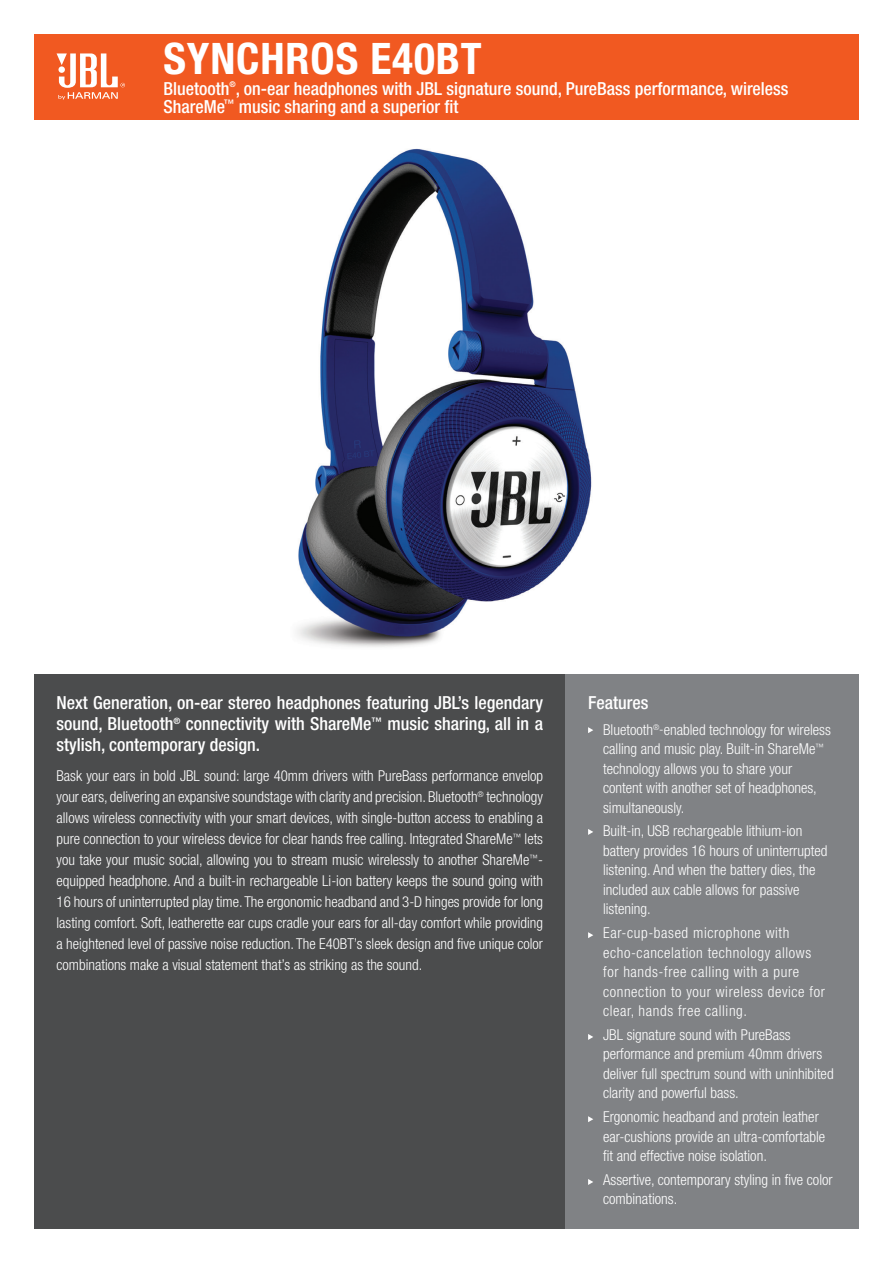
<style>
.page{position:relative;width:893px;height:1263px;background:#fff}
.page>*{position:absolute;margin:0;border:0;box-sizing:border-box;transform-origin:0 0}
.t1{font:700 condensed 43.5px "Helvetica Neue LT Pro";letter-spacing:.02em;color:#fff}
.t2{font:500 condensed 18px/21px "Helvetica Neue LT Pro";color:#fff;text-align:justify}
.t3{font:300 condensed 15px/19.5px "Helvetica Neue LT Pro";color:#fff}
.t4{font:300 condensed 15px/19.5px "Helvetica Neue LT Pro";letter-spacing:.04em;color:#fff}
.t5{font:500 condensed 7.8px "Helvetica Neue LT Pro";color:#fff}
.s1{font-size:13.5px}
</style>
<div class="page">
<img style="left:297px;top:148px;width:295px;height:499px">
<div style="left:34px;top:34px;width:825px;height:85px;background:#f15921"></div>
<svg style="left:57px;top:53px;width:68px;height:47px"></svg>
<div style="left:34px;top:674px;width:532px;height:555px;background:#4b4c4d"></div>
<div style="left:566px;top:674px;width:293px;height:555px;background:#808285"></div>
<svg style="left:588px;top:727px;width:5px;height:6px"></svg>
<svg style="left:588px;top:829px;width:5px;height:6px"></svg>
<svg style="left:588px;top:932px;width:5px;height:6px"></svg>
<svg style="left:588px;top:1034px;width:5px;height:6px"></svg>
<svg style="left:588px;top:1116px;width:5px;height:6px"></svg>
<svg style="left:588px;top:1179px;width:5px;height:6px"></svg>
<p class="t1" style="left:163px;top:32px;width:320px">SYNCHROS E40BT</p>
<p class="t2" style="left:163px;top:77px;width:627px">Bluetooth , on-ear headphones with JBL signature sound, PureBass performance, wireless</p>
<p class="t5" style="left:229px;top:80px;width:8px">®</p>
<p class="t2" style="left:163px;top:95px;width:297px">ShareMe<sup>™</sup> music sharing and a superior fit</p>
<p class="t2" style="left:57px;top:692px;width:488px">Next Generation, on-ear stereo headphones featuring JBL’s legendary sound, Bluetooth<sup>®</sup> connectivity with ShareMe<sup>™</sup> music sharing, all in a stylish, contemporary design.</p>
<p class="t3" style="left:57px;top:765px;width:488px;line-height:21px;text-align:justify">Bask your ears in bold JBL sound: large 40mm drivers with PureBass performance envelop your ears, delivering an expansive soundstage with clarity and precision. Bluetooth<sup>®</sup> technology allows wireless connectivity with your smart devices, with single-button access to enabling a pure connection to your wireless device for clear hands free calling. Integrated ShareMe<sup>™</sup> lets you take your music social, allowing you to stream music wirelessly to another ShareMe<sup>™</sup>- equipped headphone. And a built-in rechargeable Li-ion battery keeps the sound going with 16 hours of uninterrupted play time. The ergonomic headband and 3-D hinges provide for long lasting comfort. Soft, leatherette ear cups cradle your ears for all-day comfort while providing a heightened level of passive noise reduction. The E40BT’s sleek design and five unique color combinations make a visual statement that’s as striking as the sound.</p>
<p class="t2" style="left:588px;top:692px;width:62px">Features</p>
<p class="t3" style="left:603px;top:719px;width:229px">Bluetooth<sup>®</sup> <span class="s1">-</span>enabled technology for wireless calling and music play. Built-in ShareMe<sup>™ </sup>technology allows you to share your content with another set of headphones, simultaneously.</p>
<p class="t3" style="left:603px;top:821px;width:226px">Built-in, USB rechargeable lithium-ion battery provides 16 hours of uninterrupted listening. And when the battery dies, the included aux cable allows for passive listening.</p>
<p class="t4" style="left:603px;top:923px;width:223px">Ear-cup-based microphone with echo-cancelation technology allows for hands-free calling with a pure connection to your wireless device for clear, hands free calling.</p>
<p class="t3" style="left:603px;top:1025px;width:232px">JBL signature sound with PureBass performance and premium 40mm drivers deliver full spectrum sound with uninhibited clarity and powerful bass.</p>
<p class="t3" style="left:603px;top:1107px;width:224px">Ergonomic headband and protein leather ear-cushions provide an ultra-comfortable fit and effective noise isolation.</p>
<p class="t3" style="left:603px;top:1170px;width:231px">Assertive, contemporary styling in five color combinations.</p>
</div>
